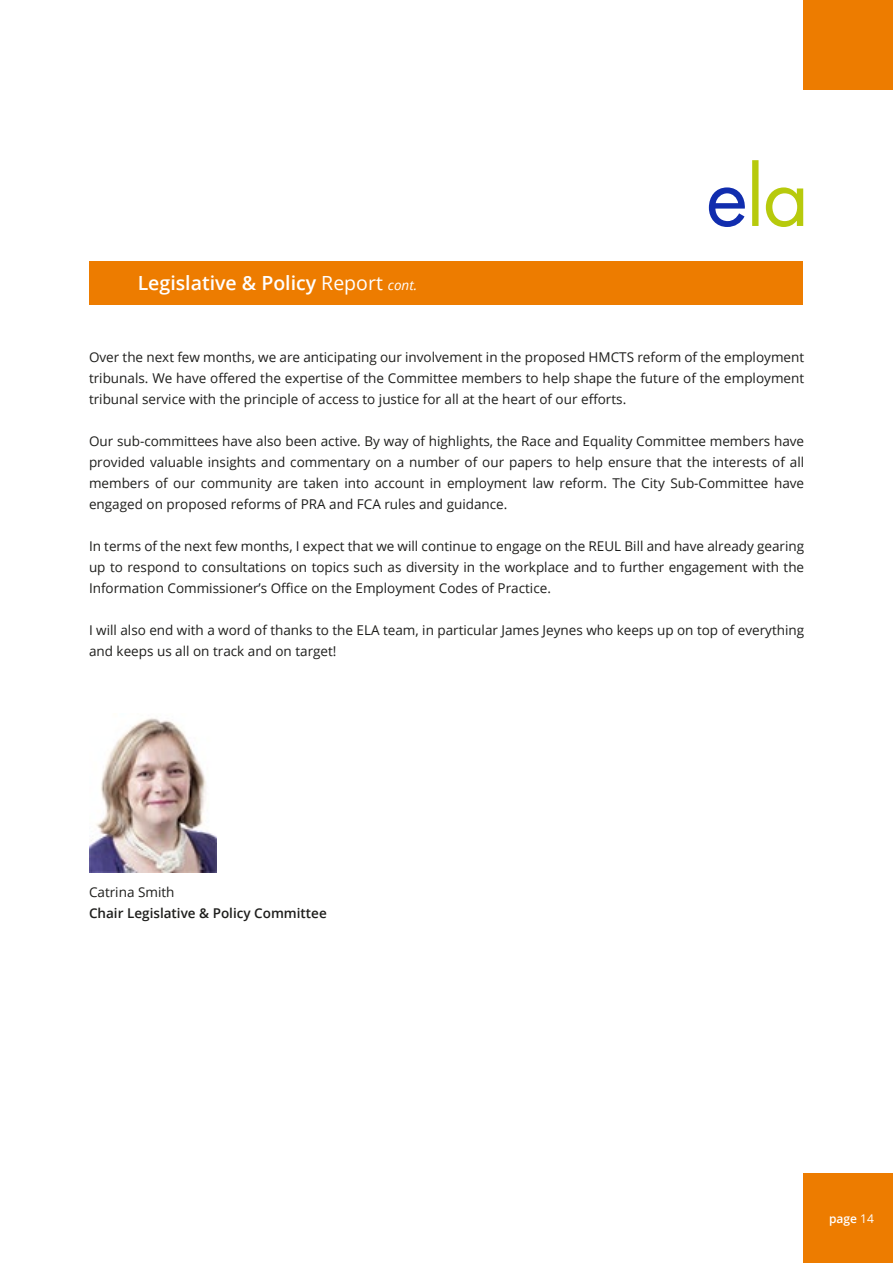
<style>
.page{position:relative;width:893px;height:1263px;background:#fff}
.page>*{position:absolute;margin:0;border:0;box-sizing:border-box;transform-origin:0 0}
.t1{font:600 19.5px "Open Sans";color:#fff}
.t2{font:13.5px/21px "Open Sans";color:#1e1e1c;text-align:justify}
.t3{font:600 13.5px "Open Sans";color:#1e1e1c}
.t4{font:600 12px "Open Sans";color:#fff}
.s1{font-weight:400}
.s2{font-weight:400;font-style:italic;font-size:13.5px}
</style>
<div class="page">
<img style="left:89px;top:718px;width:128px;height:154px">
<div style="left:803px;top:1173px;width:90px;height:90px;background:#ed7c00"></div>
<div style="left:89px;top:262px;width:714px;height:43px;background:#ed7c00"></div>
<div style="left:803px;top:0;width:90px;height:90px;background:#ed7c00"></div>
<svg style="left:709px;top:187px;width:36px;height:40px"></svg>
<svg style="left:752px;top:160px;width:51px;height:67px"></svg>
<h1 class="t1" style="left:138px;top:270px;width:281px">Legislative &amp; Policy <span class="s1">Report</span> <span class="s2">cont.</span></h1>
<p class="t2" style="left:89px;top:346px;width:717px">Over the next few months, we are anticipating our involvement in the proposed HMCTS reform of the employment tribunals. We have offered the expertise of the Committee members to help shape the future of the employment tribunal service with the principle of access to justice for all at the heart of our efforts.</p>
<p class="t2" style="left:89px;top:430px;width:717px">Our sub-committees have also been active. By way of highlights, the Race and Equality Committee members have provided valuable insights and commentary on a number of our papers to help ensure that the interests of all members of our community are taken into account in employment law reform. The City Sub-Committee have engaged on proposed reforms of PRA and FCA rules and guidance.</p>
<p class="t2" style="left:89px;top:535px;width:717px">In terms of the next few months, I expect that we will continue to engage on the REUL Bill and have already gearing up to respond to consultations on topics such as diversity in the workplace and to further engagement with the Information Commissioner’s Office on the Employment Codes of Practice.</p>
<p class="t2" style="left:89px;top:619px;width:717px">I will also end with a word of thanks to the ELA team, in particular James Jeynes who keeps up on top of everything and keeps us all on track and on target!</p>
<p class="t2" style="left:89px;top:881px;width:87px">Catrina Smith</p>
<p class="t3" style="left:89px;top:904px;width:239px">Chair Legislative &amp; Policy Committee</p>
<p class="t4" style="left:829px;top:1210px;width:46px">page <span class="s1">14</span></p>
</div>
